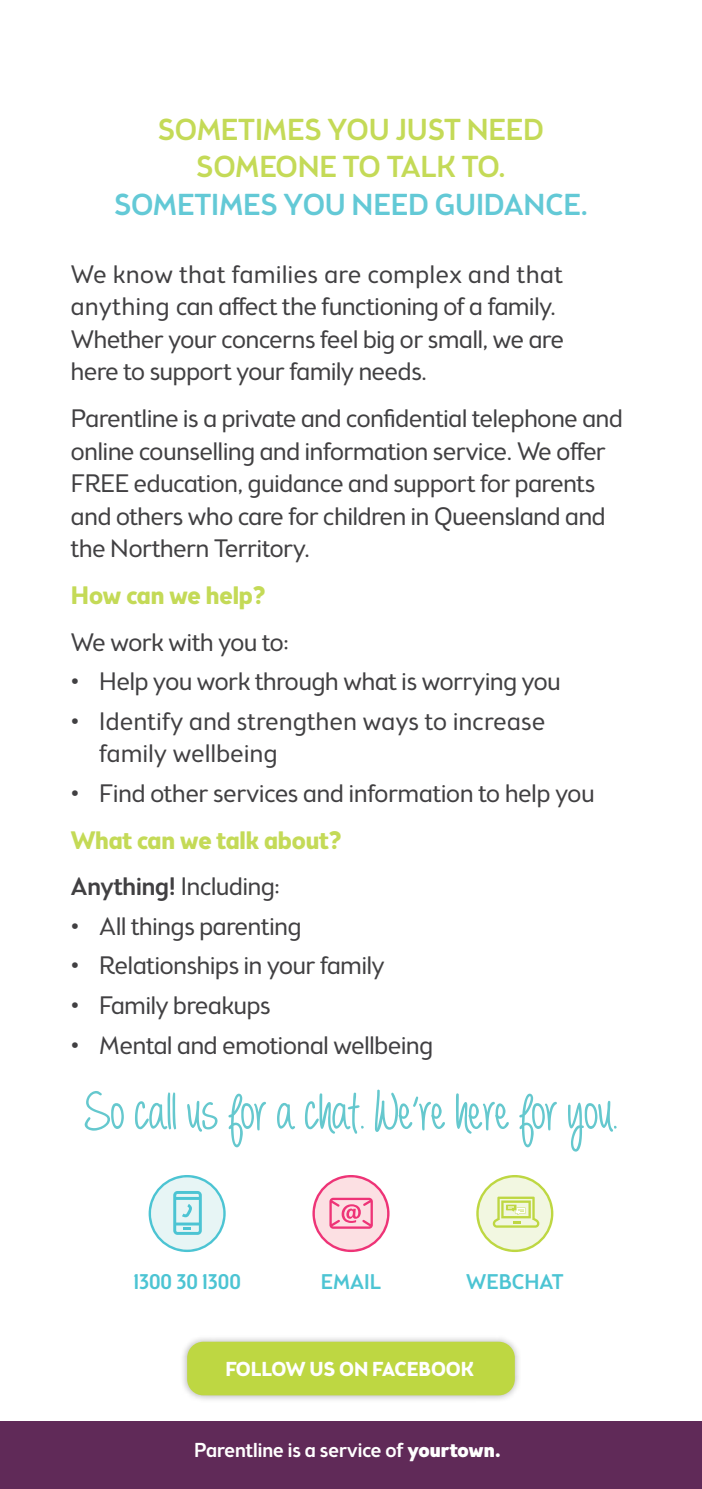
<style>
.page{position:relative;width:702px;height:1489px;background:#fff}
.page>*{position:absolute;margin:0;border:0;box-sizing:border-box;transform-origin:0 0}
.t1{font:700 75px "Always Forever";color:#65c8ce}
.t2{font:500 30px/37.5px "Brooklyn Samuels Five";letter-spacing:-.005em;color:#c4da57;text-align:center}
.t3{font:500 30px "Brooklyn Samuels Five";letter-spacing:-.005em;color:#63c9d6}
.t4{font:300 25px/32.5px "Brooklyn Samuels Five";letter-spacing:-.005em;color:#414042}
.t5{font:700 25px/46.8px "Brooklyn Samuels Five";letter-spacing:-.005em;color:#c4da57}
.t6{font:300 25px/32.5px "Brooklyn Samuels Five";letter-spacing:.02em;color:#414042}
.t7{font:500 21px "Brooklyn Samuels Five";color:#4cc4d3}
.t8{font:500 20px "Brooklyn Samuels Five";color:#fff}
.t9{font:700 20px "Brooklyn Samuels Five";letter-spacing:-.005em;color:#fff}
.s1{font-weight:500;color:#414042}
.s2{font-weight:300;color:#414042}
.s3{font-weight:900}
</style>
<div class="page">
<svg style="left:149px;top:1175px;width:77px;height:76px"></svg>
<svg style="left:312px;top:1175px;width:77px;height:76px"></svg>
<svg style="left:476px;top:1175px;width:77px;height:76px"></svg>
<div style="left:0;top:1420px;width:702px;height:68px;background:#602a58"></div>
<div style="left:181px;top:1335px;width:340px;height:67px;background:#000;opacity:.3"></div>
<div style="left:187px;top:1341px;width:328px;height:54px;background:#bed742;border-radius:16px"></div>
<p class="t2" style="left:158px;top:113px;width:387px">SOMETIMES YOU JUST NEED<br>SOMEONE TO TALK TO.</p>
<p class="t3" style="left:114px;top:187px;width:475px">SOMETIMES YOU NEED GUIDANCE.</p>
<p class="t4" style="left:71px;top:260px;width:494px">We know that families are complex and that anything can affect the functioning of a family.<br>Whether your concerns feel big or small, we are here to support your family needs.</p>
<p class="t4" style="left:71px;top:404px;width:553px">Parentline is a private and confidential telephone and online counselling and information service. We offer FREE education, guidance and support for parents and others who care for children in Queensland and the Northern Territory.</p>
<p class="t5" style="left:71px;top:574px;width:196px">How can we help?</p>
<p class="t4" style="left:71px;top:627px;width:219px">We work with you to:</p>
<p class="t4" style="left:71px;top:667px;width:491px">• Help you work through what is worrying you</p>
<p class="t6" style="left:99px;top:706px;width:447px;text-indent:-28px">• Identify and strengthen ways to increase family wellbeing</p>
<p class="t4" style="left:71px;top:778px;width:525px">• Find other services and information to help you</p>
<p class="t5" style="left:71px;top:818px;width:272px">What can we talk about?<br><span class="s1">Anything!</span> <span class="s2">Including:</span></p>
<p class="t4" style="left:71px;top:911px;width:232px">• All things parenting</p>
<p class="t4" style="left:71px;top:951px;width:315px">• Relationships in your family</p>
<p class="t4" style="left:71px;top:990px;width:201px">• Family breakups</p>
<p class="t4" style="left:71px;top:1030px;width:363px">• Mental and emotional wellbeing</p>
<h1 class="t1" style="left:85px;top:1081px;width:534px">So cal us for a chat. We’re here for you.</h1>
<p class="t7" style="left:133px;top:1269px;width:109px">1300 30 1300</p>
<p class="t7" style="left:321px;top:1269px;width:62px">EMAIL</p>
<p class="t7" style="left:466px;top:1269px;width:99px">WEBCHAT</p>
<p class="t9" style="left:225px;top:1357px;width:250px">FOLLOW US ON FACEBOOK</p>
<p class="t8" style="left:194px;top:1438px;width:308px">Parentline is a service of <span class="s3">yourtown.</span></p>
</div>
